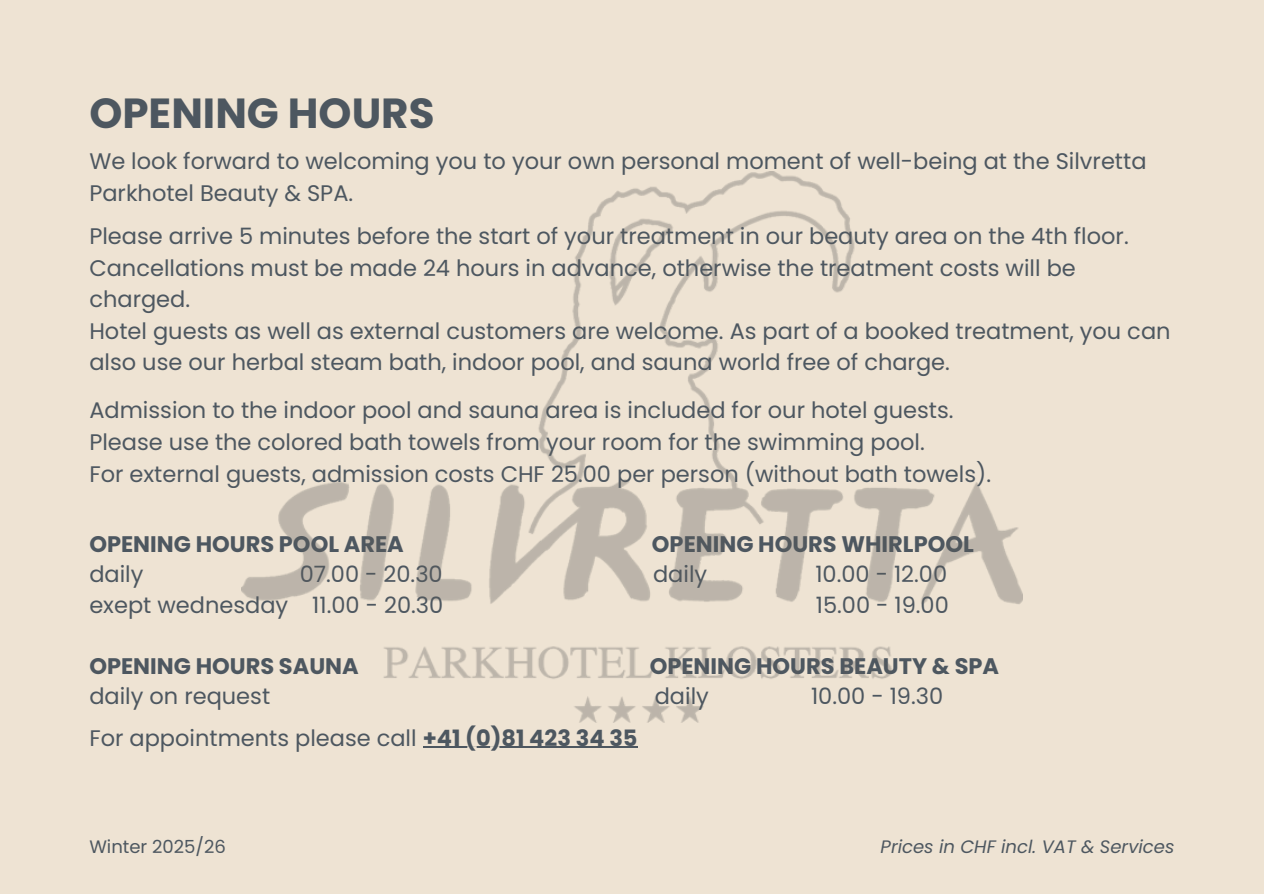
<style>
.page{position:relative;width:1264px;height:894px;background:#fff}
.page>*{position:absolute;margin:0;border:0;box-sizing:border-box;transform-origin:0 0}
.t1{font:700 42px "Poppins";color:#4d5760}
.t2{font:22.5px/31.5px "Poppins";color:#4d5760}
.t3{font:700 22.5px "Poppins";color:#4d5760}
.t4{font:italic 18px "Poppins";color:#4d5760}
.t5{font:18px "Poppins";color:#4d5760}
.s1{font-weight:700}
</style>
<div class="page">
<div style="left:0;top:0;width:1263px;height:893px;background:#eee3d3"></div>
<hr style="left:423px;top:746px;width:214px;height:1px;background:#4d5760">
<img style="left:241px;top:171px;width:781px;height:551px">
<h1 class="t1" style="left:89px;top:84px;width:347px">OPENING HOURS</h1>
<p class="t2" style="left:89px;top:145px;width:1058px">We look forward to welcoming you to your own personal moment of well-being at the Silvretta<br>Parkhotel Beauty &amp; SPA.</p>
<p class="t2" style="left:89px;top:220px;width:1082px">Please arrive 5 minutes before the start of your treatment in our beauty area on the 4th floor.<br>Cancellations must be made 24 hours in advance, otherwise the treatment costs will be charged.<br>Hotel guests as well as external customers are welcome. As part of a booked treatment, you can also use our herbal steam bath, indoor pool, and sauna world free of charge.</p>
<p class="t2" style="left:89px;top:394px;width:903px">Admission to the indoor pool and sauna area is included for our hotel guests.<br>Please use the colored bath towels from your room for the swimming pool.<br>For external guests, admission costs CHF 25.00 per person (without bath towels).</p>
<p class="t3" style="left:89px;top:528px;width:316px">OPENING HOURS POOL AREA</p>
<p class="t3" style="left:652px;top:528px;width:323px">OPENING HOURS WHIRLPOOL</p>
<p class="t2" style="left:89px;top:558px;width:56px">daily</p>
<p class="t2" style="left:300px;top:558px;width:144px">07.00 - 20.30</p>
<p class="t2" style="left:653px;top:558px;width:56px">daily</p>
<p class="t2" style="left:815px;top:558px;width:133px">10.00 - 12.00</p>
<p class="t2" style="left:89px;top:589px;width:355px">exept wednesday 11.00 - 20.30</p>
<p class="t2" style="left:815px;top:589px;width:135px">15.00 - 19.00</p>
<p class="t3" style="left:89px;top:649px;width:271px">OPENING HOURS SAUNA</p>
<p class="t3" style="left:649px;top:649px;width:351px">OPENING HOURS BEAUTY &amp; SPA</p>
<p class="t2" style="left:89px;top:680px;width:182px">daily on request</p>
<p class="t2" style="left:654px;top:680px;width:56px">daily</p>
<p class="t2" style="left:811px;top:680px;width:134px">10.00 - 19.30</p>
<p class="t2" style="left:89px;top:721px;width:549px">For appointments please call <span class="s1">+41 (0)81 423 34 35</span></p>
<p class="t5" style="left:89px;top:833px;width:138px">Winter 2025/26</p>
<p class="t4" style="left:880px;top:833px;width:295px">Prices in CHF incl. VAT &amp; Services</p>
</div>
